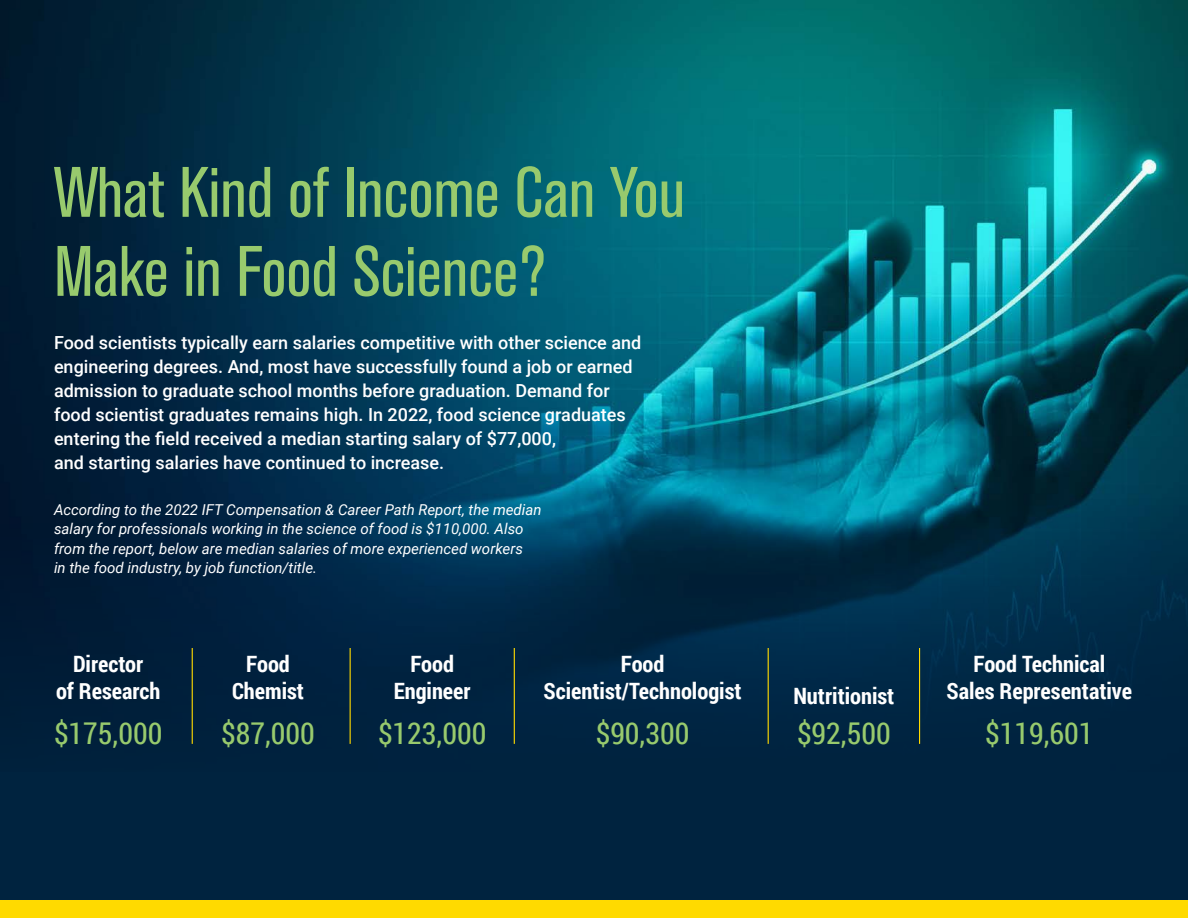
<style>
.page{position:relative;width:1188px;height:918px;background:#fff}
.page>*{position:absolute;margin:0;border:0;box-sizing:border-box;transform-origin:0 0}
.t1{font:condensed 70.65px/79.1px "Akzidenz Grotesk BE";color:#98ca6d}
.t2{font:30px "Roboto Condensed";color:#98ca6d}
.t3{font:700 22.5px/27px "Roboto Condensed";color:#fff;text-align:center}
.t4{font:500 18px/24px "Roboto";color:#fff}
.t5{font:italic 15px/19.5px "Roboto";color:#fff}
</style>
<div class="page">
<div style="left:0;top:900px;width:1188px;height:18px;background:#ffda00"></div>
<div style="left:0;top:0;width:1188px;height:900px;background:#00233f"></div>
<img style="left:0;top:0;width:1188px;height:744px">
<hr style="left:192px;top:648px;width:1px;height:96px;background:#ffda00">
<hr style="left:350px;top:648px;width:1px;height:96px;background:#ffda00">
<hr style="left:514px;top:648px;width:1px;height:96px;background:#ffda00">
<hr style="left:768px;top:648px;width:1px;height:96px;background:#ffda00">
<hr style="left:919px;top:648px;width:1px;height:96px;background:#ffda00">
<p class="t1" style="left:54px;top:154px;width:633px">What Kind of Income Can You<br>Make in Food Science?</p>
<p class="t4" style="left:54px;top:330px;width:589px">Food scientists typically earn salaries competitive with other science and engineering degrees. And, most have successfully found a job or earned admission to graduate school months before graduation. Demand for food scientist graduates remains high. In 2022, food science graduates entering the field received a median starting salary of $77,000,<br>and starting salaries have continued to increase.</p>
<p class="t5" style="left:54px;top:499px;width:489px">According to the 2022 IFT Compensation &amp; Career Path Report, the median salary for professionals working in the science of food is $110,000. Also from the report, below are median salaries of more experienced workers<br>in the food industry, by job function/title.</p>
<p class="t3" style="left:56px;top:649px;width:106px">Director<br>of Research</p>
<p class="t2" style="left:54px;top:712px;width:110px">$175,000</p>
<p class="t3" style="left:246px;top:649px;width:45px">Food</p>
<p class="t3" style="left:232px;top:676px;width:74px">Chemist</p>
<p class="t2" style="left:221px;top:712px;width:95px">$87,000</p>
<p class="t3" style="left:410px;top:649px;width:45px">Food</p>
<p class="t3" style="left:394px;top:676px;width:79px">Engineer</p>
<p class="t2" style="left:378px;top:712px;width:110px">$123,000</p>
<p class="t3" style="left:621px;top:649px;width:45px">Food</p>
<p class="t3" style="left:544px;top:676px;width:199px">Scientist/Technologist</p>
<p class="t2" style="left:596px;top:712px;width:95px">$90,300</p>
<p class="t3" style="left:793px;top:682px;width:103px">Nutritionist</p>
<p class="t2" style="left:797px;top:712px;width:95px">$92,500</p>
<p class="t3" style="left:947px;top:649px;width:187px">Food Technical<br>Sales Representative</p>
<p class="t2" style="left:985px;top:712px;width:110px">$119,601</p>
</div>
